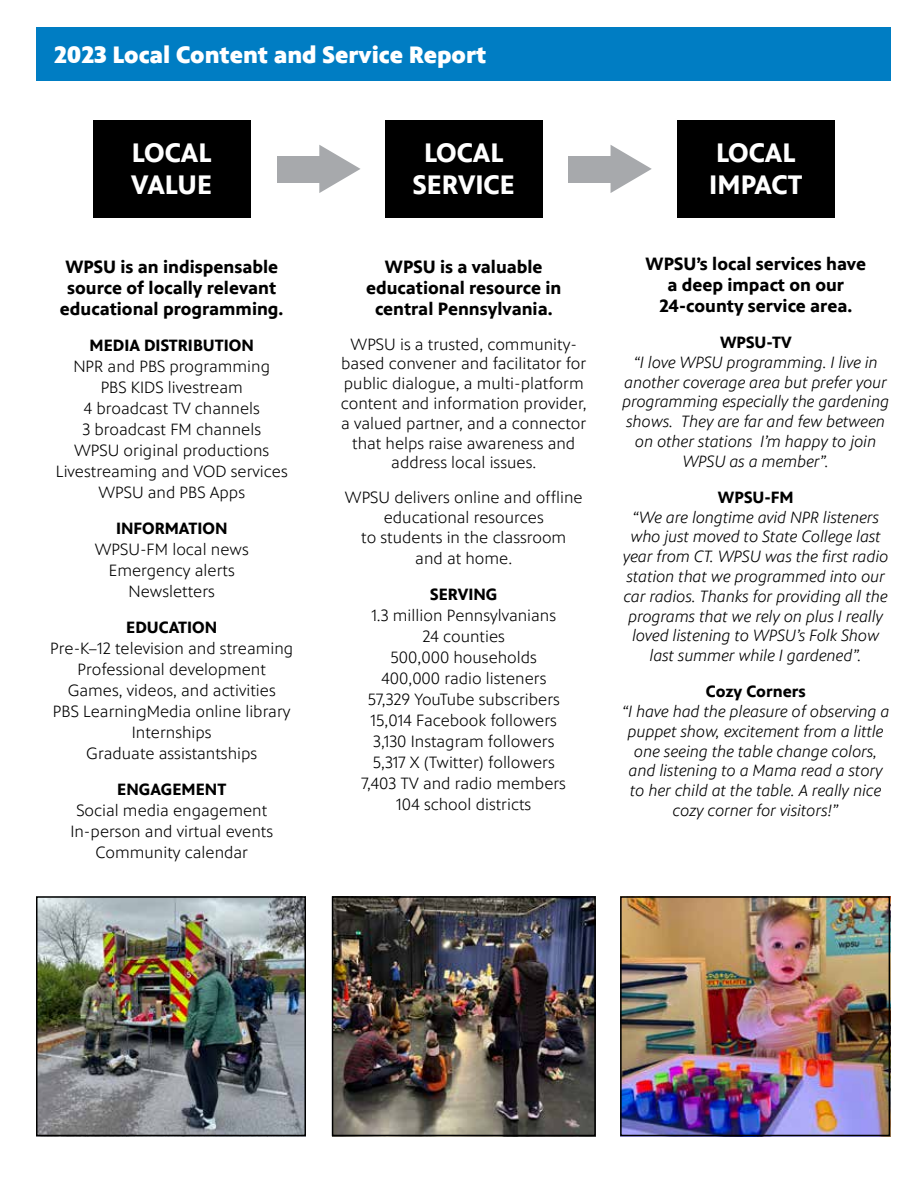
<style>
.page{position:relative;width:918px;height:1188px;background:#fff}
.page>*{position:absolute;margin:0;border:0;box-sizing:border-box;transform-origin:0 0}
.t1{font:700 27px/32.4px "PBS Sans";color:#fff}
.t2{font:900 24px "PBS Sans";color:#fff}
.t3{font:700 18px/21px "PBS Sans";color:#000;text-align:center}
.t4{font:300 16.5px/21px "PBS Sans";color:#000;text-align:center}
.t5{font:italic 300 16.5px/19.8px "PBS Sans";color:#000;text-align:center}
.t6{font:700 16.5px "PBS Sans";color:#000}
</style>
<div class="page">
<div style="left:93px;top:120px;width:157px;height:98px;background:#000"></div>
<div style="left:385px;top:120px;width:157px;height:98px;background:#000"></div>
<div style="left:677px;top:120px;width:158px;height:98px;background:#000"></div>
<div style="left:36px;top:28px;width:854px;height:53px;background:#007dc3"></div>
<img style="left:39px;top:899px;width:264px;height:234px">
<div style="left:36px;top:896px;width:270px;height:240px;border:2px solid #000"></div>
<img style="left:335px;top:899px;width:258px;height:234px">
<div style="left:332px;top:896px;width:264px;height:240px;border:2px solid #000"></div>
<img style="left:623px;top:899px;width:264px;height:234px">
<div style="left:620px;top:896px;width:270px;height:240px;border:2px solid #000"></div>
<svg style="left:319px;top:145px;width:42px;height:48px"></svg>
<div style="left:277px;top:156px;width:48px;height:27px;background:#a7a9ac"></div>
<svg style="left:611px;top:145px;width:41px;height:48px"></svg>
<div style="left:568px;top:156px;width:49px;height:27px;background:#a7a9ac"></div>
<h2 class="t2" style="left:54px;top:41px;width:434px">2023 Local Content and Service Report</h2>
<h1 class="t1" style="left:131px;top:137px;width:82px">LOCAL<br>VALUE</h1>
<p class="t3" style="left:60px;top:256px;width:225px">WPSU is an indispensable source of locally relevant educational programming.</p>
<p class="t6" style="left:90px;top:336px;width:166px">MEDIA DISTRIBUTION</p>
<p class="t4" style="left:56px;top:356px;width:234px">NPR and PBS programming<br>PBS KIDS livestream<br>4 broadcast TV channels<br>3 broadcast FM channels<br>WPSU original productions<br>Livestreaming and VOD services<br>WPSU and PBS Apps</p>
<p class="t6" style="left:116px;top:519px;width:113px">INFORMATION</p>
<p class="t4" style="left:95px;top:539px;width:155px">WPSU-FM local news<br>Emergency alerts<br>Newsletters</p>
<p class="t6" style="left:126px;top:618px;width:92px">EDUCATION</p>
<p class="t4" style="left:50px;top:638px;width:244px">Pre-K–12 television and streaming<br>Professional development<br>Games, videos, and activities<br>PBS LearningMedia online library<br>Internships<br>Graduate assistantships</p>
<p class="t6" style="left:117px;top:780px;width:111px">ENGAGEMENT</p>
<p class="t4" style="left:70px;top:800px;width:204px">Social media engagement<br>In-person and virtual events<br>Community calendar</p>
<h1 class="t1" style="left:413px;top:137px;width:103px;text-align:center">LOCAL<br>SERVICE</h1>
<h1 class="t1" style="left:709px;top:137px;width:95px">LOCAL<br>IMPACT</h1>
<p class="t3" style="left:366px;top:256px;width:197px">WPSU is a valuable educational resource in central Pennsylvania.</p>
<p class="t4" style="left:341px;top:334px;width:248px;line-height:19.8px">WPSU is a trusted, community&shy;based convener and facilitator for public dialogue, a multi-platform content and information provider, a valued partner, and a connector that helps raise awareness and address local issues.</p>
<p class="t4" style="left:345px;top:488px;width:239px;line-height:20.2px">WPSU delivers online and offline educational resources<br>to students in the classroom<br>and at home.</p>
<p class="t6" style="left:430px;top:585px;width:69px">SERVING</p>
<p class="t4" style="left:362px;top:605px;width:206px">1.3 million Pennsylvanians<br>24 counties<br>500,000 households<br>400,000 radio listeners<br>57,329 YouTube subscribers<br>15,014 Facebook followers<br>3,130 Instagram followers<br>5,317 X (Twitter) followers<br>7,403 TV and radio members<br>104 school districts</p>
<p class="t3" style="left:646px;top:254px;width:222px">WPSU’s local services have a deep impact on our<br>24-county service area.</p>
<p class="t6" style="left:720px;top:333px;width:73px">WPSU-TV</p>
<p class="t5" style="left:622px;top:353px;width:268px">“I love WPSU programming. I live in another coverage area but prefer your programming especially the gardening shows. They are far and few between on other stations I’m happy to join<br>WPSU as a member”.</p>
<p class="t6" style="left:718px;top:488px;width:77px">WPSU-FM</p>
<p class="t5" style="left:623px;top:507px;width:267px">“We are longtime avid NPR listeners who just moved to State College last year from CT. WPSU was the first radio station that we programmed into our car radios. Thanks for providing all the programs that we rely on plus I really loved listening to WPSU’s Folk Show last summer while I gardened”.</p>
<p class="t6" style="left:706px;top:682px;width:102px">Cozy Corners</p>
<p class="t5" style="left:622px;top:702px;width:269px">“I have had the pleasure of observing a puppet show, excitement from a little one seeing the table change colors, and listening to a Mama read a story to her child at the table. A really nice cozy corner for visitors!”</p>
</div>
